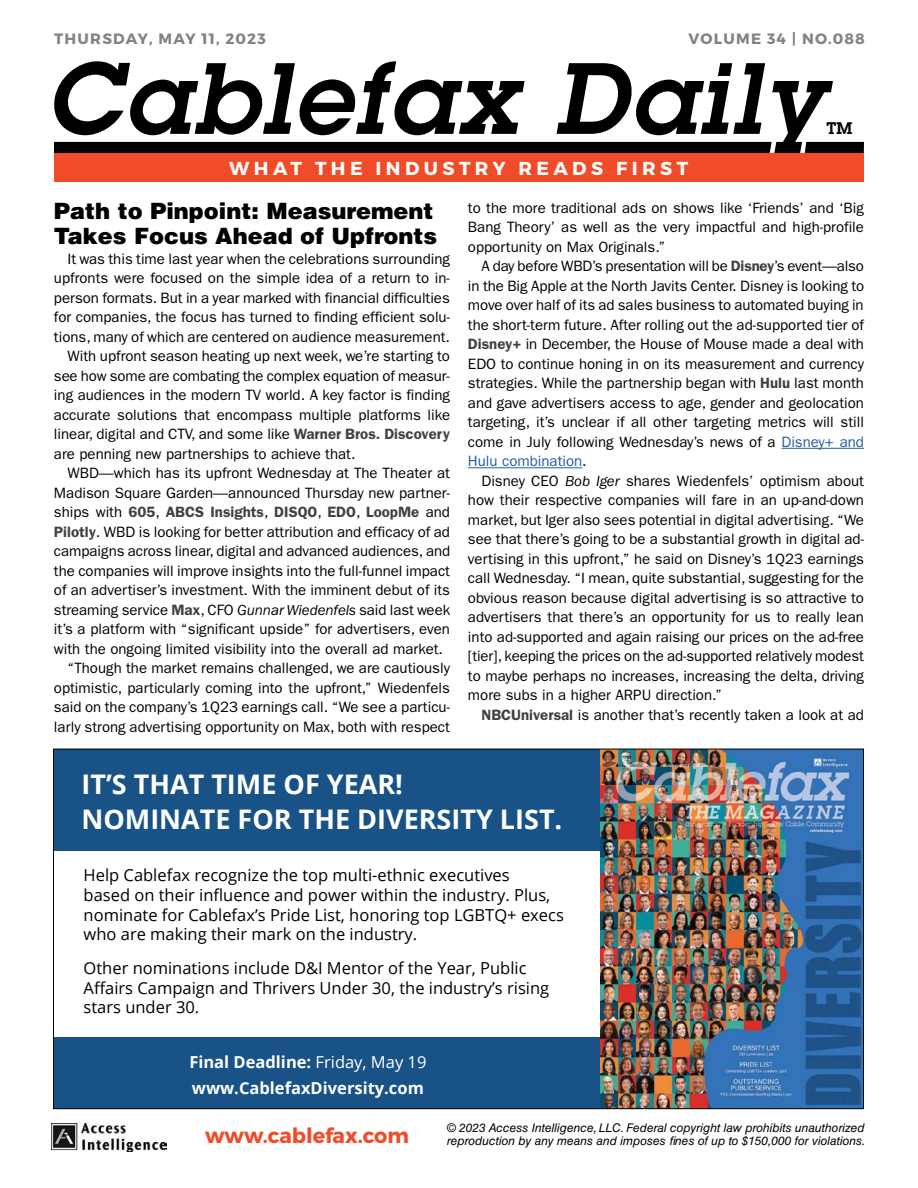
<style>
.page{position:relative;width:918px;height:1188px;background:#fff}
.page>*{position:absolute;margin:0;border:0;box-sizing:border-box;transform-origin:0 0}
.t1{font:italic 600 99px "Lubalin Graph Std";letter-spacing:.03em;color:#000}
.t2{font:700 27px "Open Sans";color:#fff}
.t3{font:900 22.5px/25.5px "Helvetica LT Std";color:#000}
.t4{font:700 21px "Montserrat";color:#f04c2a}
.t5{font:700 18.75px "Montserrat";letter-spacing:.235em;color:#fff}
.t6{font:16.5px/19.8px "Open Sans";color:#000}
.t7{font:700 16.5px/26.5px "Open Sans";color:#fff}
.t8{font:600 16.5px "Lubalin Graph Std";color:#000}
.t9{font:15px/19.5px "ITC Franklin Gothic Std";color:#000;text-align:justify}
.t10{font:600 15px "ITC Franklin Gothic Std";color:#414042}
.t11{font:700 15px "Montserrat";letter-spacing:.085em;color:#808285}
.t12{font:italic 12px/13.5px "Helvetica LT Std";color:#000}
.s1{font-weight:600;color:#414042}
.s2{font-weight:400;color:#000}
.s3{font-style:italic}
.s4{color:#215e9e}
.s5{font-weight:400}
</style>
<div class="page">
<div style="left:54px;top:142px;width:718px;height:11px;background:#000"></div>
<svg style="left:805px;top:142px;width:59px;height:11px"></svg>
<div style="left:54px;top:153px;width:809px;height:29px;background:#f04c2a"></div>
<img style="left:52px;top:1123px;width:115px;height:29px">
<hr style="left:781px;top:448px;width:83px;height:1px;background:#215e9e">
<hr style="left:468px;top:467px;width:114px;height:1px;background:#215e9e">
<div style="left:53px;top:749px;width:593px;height:102px;background:#195287"></div>
<div style="left:53px;top:1037px;width:598px;height:72px;background:#195287"></div>
<img style="left:600px;top:751px;width:262px;height:356px">
<p class="t11" style="left:54px;top:29px;width:213px">THURSDAY, MAY 11, 2023</p>
<p class="t11" style="left:688px;top:29px;width:178px">VOLUME 34 | NO.088</p>
<h1 class="t1" style="left:46px;top:33px;width:779px">Cablefax Daily</h1>
<p class="t8" style="left:827px;top:117px;width:27px">TM</p>
<p class="t5" style="left:229px;top:157px;width:460px">WHAT THE INDUSTRY READS FIRST</p>
<h3 class="t3" style="left:54px;top:197px;width:385px">Path to Pinpoint: Measurement<br>Takes Focus Ahead of Upfronts</h3>
<p class="t9" style="left:67px;top:249px;width:384px">It was this time last year when the celebrations surrounding</p>
<p class="t9" style="left:54px;top:268px;width:397px">upfronts were focused on the simple idea of a return to in-</p>
<p class="t9" style="left:54px;top:288px;width:397px">person formats. But in a year marked with financial difficulties</p>
<p class="t9" style="left:54px;top:307px;width:398px">for companies, the focus has turned to finding efficient solu-</p>
<p class="t9" style="left:54px;top:327px;width:398px">tions, many of which are centered on audience measurement.</p>
<p class="t9" style="left:67px;top:346px;width:384px">With upfront season heating up next week, we’re starting to</p>
<p class="t9" style="left:54px;top:366px;width:397px">see how some are combating the complex equation of measur-</p>
<p class="t9" style="left:54px;top:385px;width:397px">ing audiences in the modern TV world. A key factor is finding</p>
<p class="t9" style="left:54px;top:405px;width:398px">accurate solutions that encompass multiple platforms like</p>
<p class="t9" style="left:54px;top:424px;width:397px">linear, digital and CTV, and some like <span class="s1">Warner Bros. Discovery</span></p>
<p class="t9" style="left:54px;top:444px;width:303px">are penning new partnerships to achieve that.</p>
<p class="t9" style="left:67px;top:463px;width:384px">WBD—which has its upfront Wednesday at The Theater at</p>
<p class="t9" style="left:54px;top:483px;width:397px">Madison Square Garden—announced Thursday new partner-</p>
<p class="t10" style="left:54px;top:503px;width:398px"><span class="s2">ships with</span> 605<span class="s2">,</span> ABCS Insights<span class="s2">,</span> DISQO<span class="s2">,</span> EDO<span class="s2">,</span> LoopMe <span class="s2">and</span></p>
<p class="t9" style="left:54px;top:522px;width:398px"><span class="s1">Pilotly</span>. WBD is looking for better attribution and efficacy of ad</p>
<p class="t9" style="left:54px;top:541px;width:398px">campaigns across linear, digital and advanced audiences, and</p>
<p class="t9" style="left:54px;top:561px;width:398px">the companies will improve insights into the full-funnel impact</p>
<p class="t9" style="left:54px;top:580px;width:397px">of an advertiser’s investment. With the imminent debut of its</p>
<p class="t9" style="left:54px;top:600px;width:398px">streaming service <span class="s1">Max</span>, CFO <span class="s3">Gunnar Wiedenfels</span> said last week</p>
<p class="t9" style="left:54px;top:619px;width:398px">it’s a platform with “significant upside” for advertisers, even</p>
<p class="t9" style="left:54px;top:639px;width:391px">with the ongoing limited visibility into the overall ad market.</p>
<p class="t9" style="left:67px;top:658px;width:384px">“Though the market remains challenged, we are cautiously</p>
<p class="t9" style="left:54px;top:678px;width:397px">optimistic, particularly coming into the upfront,” Wiedenfels</p>
<p class="t9" style="left:54px;top:697px;width:398px">said on the company’s 1Q23 earnings call. “We see a particu-</p>
<p class="t9" style="left:54px;top:717px;width:397px">larly strong advertising opportunity on Max, both with respect</p>
<h2 class="t2" style="left:81px;top:765px;width:323px">IT’S THAT TIME OF YEAR!</h2>
<p class="t9" style="left:468px;top:198px;width:398px">to the more traditional ads on shows like ‘Friends’ and ‘Big Bang Theory’ as well as the very impactful and high-profile opportunity on Max Originals.”</p>
<p class="t9" style="left:468px;top:257px;width:398px;text-indent:14px">A day before WBD’s presentation will be <span class="s1">Disney</span>’s event—also in the Big Apple at the North Javits Center. Disney is looking to move over half of its ad sales business to automated buying in the short-term future. After rolling out the ad-supported tier of <span class="s1">Disney+</span> in December, the House of Mouse made a deal with EDO to continue honing in on its measurement and currency strategies. While the partnership began with <span class="s1">Hulu</span> last month and gave advertisers access to age, gender and geolocation targeting, it’s unclear if all other targeting metrics will still come in July following Wednesday’s news of a <span class="s4">Disney+ and Hulu combination</span>.</p>
<p class="t9" style="left:468px;top:471px;width:398px;text-indent:14px">Disney CEO <span class="s3">Bob Iger</span> shares Wiedenfels’ optimism about how their respective companies will fare in an up-and-down market, but Iger also sees potential in digital advertising. “We see that there’s going to be a substantial growth in digital ad&shy;vertising in this upfront,” he said on Disney’s 1Q23 earnings call Wednesday. “I mean, quite substantial, suggesting for the obvious reason because digital advertising is so attractive to advertisers that there’s an opportunity for us to really lean into ad-supported and again raising our prices on the ad-free [tier], keeping the prices on the ad-supported relatively modest to maybe perhaps no increases, increasing the delta, driving more subs in a higher ARPU direction.”</p>
<p class="t9" style="left:481px;top:705px;width:384px"><span class="s1">NBCUniversal</span> is another that’s recently taken a look at ad</p>
<h2 class="t2" style="left:81px;top:801px;width:482px">NOMINATE FOR THE DIVERSITY LIST.</h2>
<p class="t6" style="left:84px;top:865px;width:482px">Help Cablefax recognize the top multi-ethnic executives<br>based on their influence and power within the industry. Plus, nominate for Cablefax’s Pride List, honoring top LGBTQ+ execs who are making their mark on the industry.</p>
<p class="t6" style="left:84px;top:957px;width:467px">Other nominations include D&amp;I Mentor of the Year, Public<br>Affairs Campaign and Thrivers Under 30, the industry’s rising stars under 30.</p>
<p class="t7" style="left:189px;top:1048px;width:239px">Final Deadline: <span class="s5">Friday, May 19 </span>www.CablefaxDiversity.com</p>
<h3 class="t4" style="left:205px;top:1123px;width:205px">www.cablefax.com</h3>
<p class="t12" style="left:447px;top:1121px;width:420px">© 2023 Access Intelligence, LLC. Federal copyright law prohibits unauthorized reproduction by any means and imposes fines of up to $150,000 for violations.</p>
</div>
